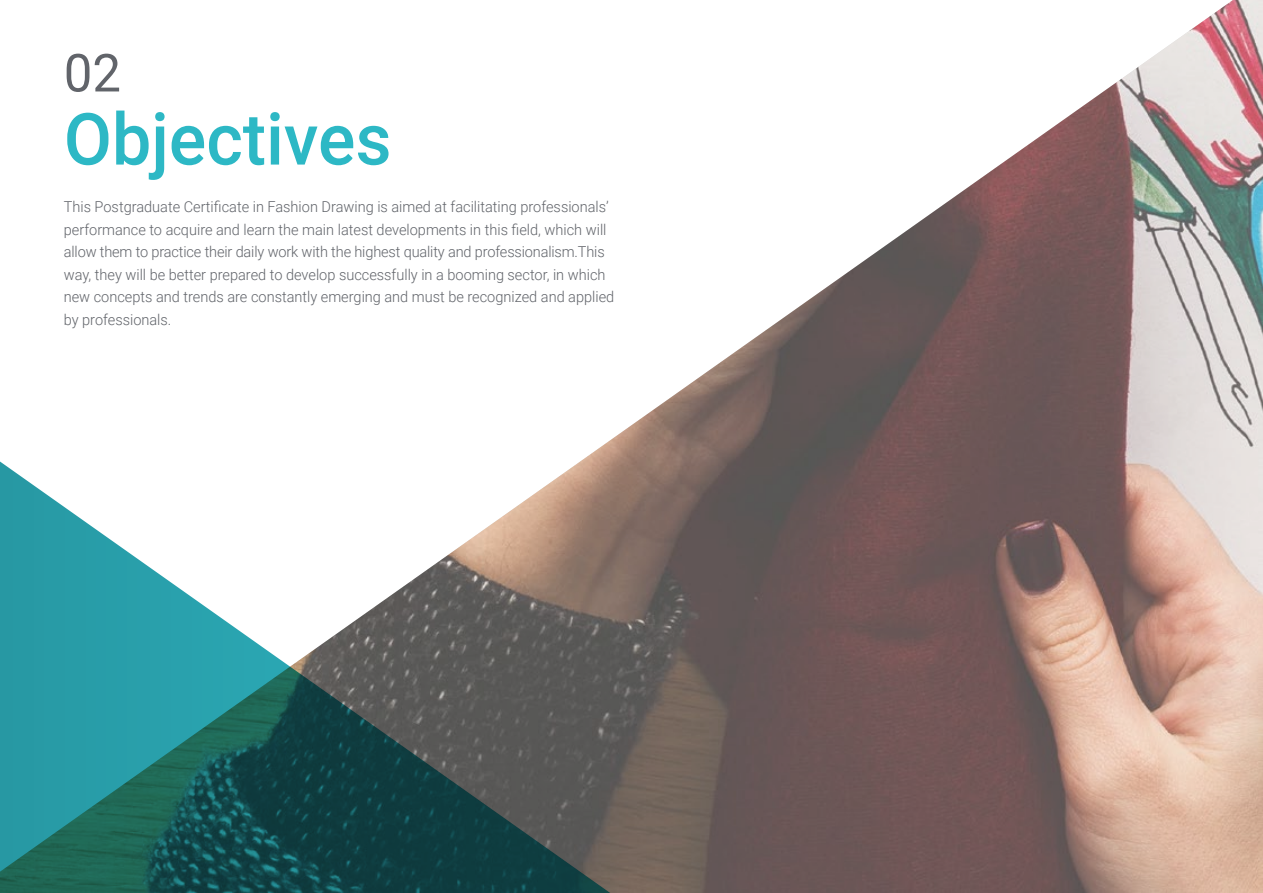
<style>
.page{position:relative;width:1263px;height:893px;background:#fff}
.page>*{position:absolute;margin:0;border:0;box-sizing:border-box;transform-origin:0 0}
.t1{font:500 72px "Roboto";color:#2db8c5}
.t2{font:52.5px "Roboto";color:#61646a}
.t3{font:300 15px/22.5px "Roboto";color:#61646a}
</style>
<div class="page">
<img style="left:602px;top:0;width:661px;height:893px">
<svg style="left:0;top:446px;width:640px;height:447px"></svg>
<h2 class="t2" style="left:64px;top:36px;width:59px">02</h2>
<h1 class="t1" style="left:64px;top:89px;width:329px">Objectives</h1>
<p class="t3" style="left:64px;top:195px;width:552px">This Postgraduate Certificate in Fashion Drawing is aimed at facilitating professionals’ performance to acquire and learn the main latest developments in this field, which will allow them to practice their daily work with the highest quality and professionalism.This way, they will be better prepared to develop successfully in a booming sector, in which new concepts and trends are constantly emerging and must be recognized and applied by professionals.</p>
</div>
